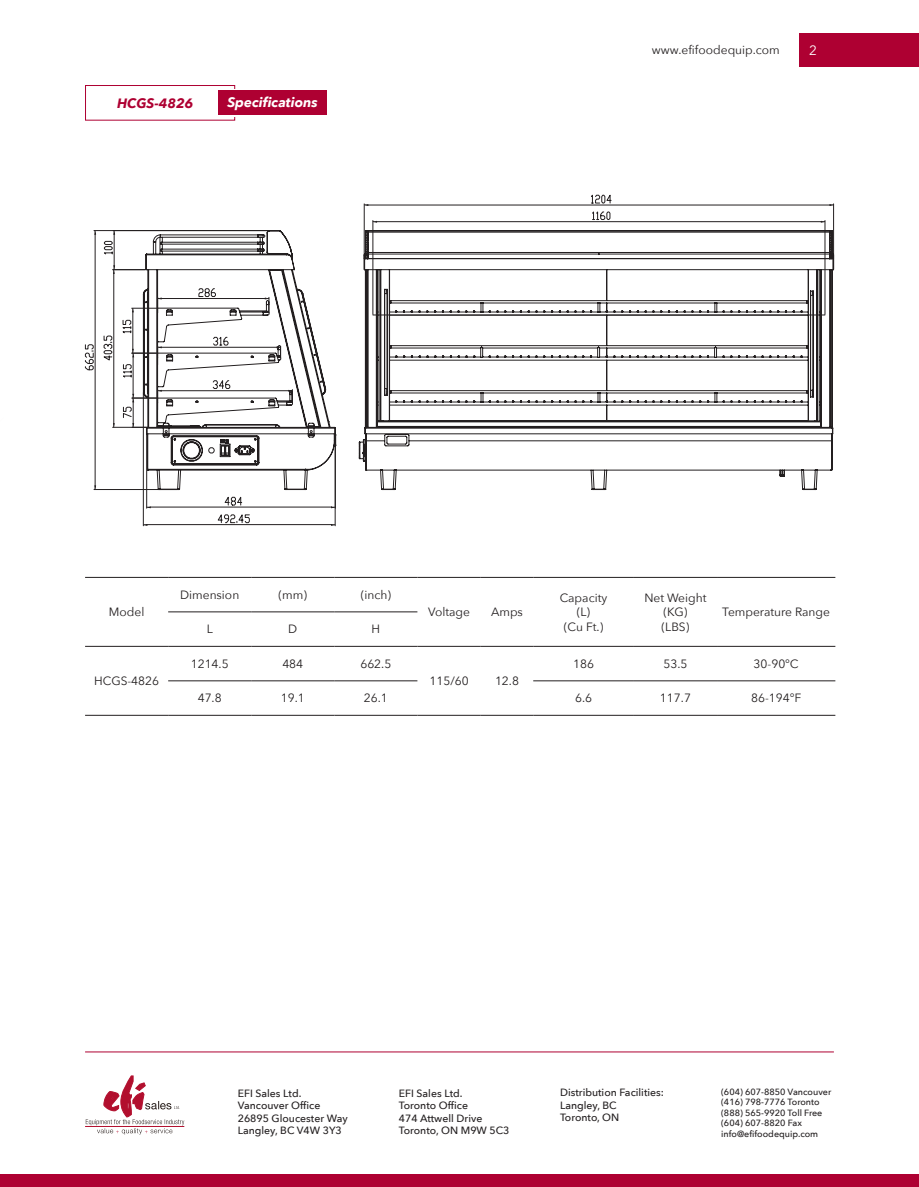
<style>
.page{position:relative;width:919px;height:1187px;background:#fff}
.page>*{position:absolute;margin:0;border:0;box-sizing:border-box;transform-origin:0 0}
.t1{font:italic 700 13.5px "Avenir Next";color:#fff}
.t2{font:italic 700 13.5px "Avenir Next";color:#ae0032}
.t3{font:13.5px "Avenir Next";color:#fff}
.t4{font:12px/14.4px "Avenir Next";color:#231f20;text-align:center}
.t5{font:500 10.5px "Avenir Next";color:#231f20}
.t6{font:500 9px "Avenir Next";color:#231f20}
</style>
<div class="page">
<hr style="left:85px;top:1051px;width:748px;height:1px;background:#ae0032">
<div style="left:799px;top:33px;width:119px;height:34px;background:#ae0032"></div>
<hr style="left:85px;top:577px;width:83px;height:1px;background:#231f20">
<hr style="left:168px;top:577px;width:83px;height:1px;background:#231f20">
<hr style="left:251px;top:577px;width:83px;height:1px;background:#231f20">
<hr style="left:334px;top:577px;width:83px;height:1px;background:#231f20">
<hr style="left:417px;top:577px;width:63px;height:1px;background:#231f20">
<hr style="left:480px;top:577px;width:53px;height:1px;background:#231f20">
<hr style="left:533px;top:577px;width:101px;height:1px;background:#231f20">
<hr style="left:634px;top:577px;width:83px;height:1px;background:#231f20">
<hr style="left:717px;top:577px;width:118px;height:1px;background:#231f20">
<hr style="left:168px;top:611px;width:83px;height:1px;background:#231f20">
<hr style="left:251px;top:611px;width:83px;height:1px;background:#231f20">
<hr style="left:334px;top:611px;width:83px;height:1px;background:#231f20">
<hr style="left:85px;top:646px;width:83px;height:1px;background:#231f20">
<hr style="left:168px;top:646px;width:83px;height:1px;background:#231f20">
<hr style="left:251px;top:646px;width:83px;height:1px;background:#231f20">
<hr style="left:334px;top:646px;width:83px;height:1px;background:#231f20">
<hr style="left:417px;top:646px;width:63px;height:1px;background:#231f20">
<hr style="left:480px;top:646px;width:53px;height:1px;background:#231f20">
<hr style="left:533px;top:646px;width:101px;height:1px;background:#231f20">
<hr style="left:634px;top:646px;width:83px;height:1px;background:#231f20">
<hr style="left:717px;top:646px;width:118px;height:1px;background:#231f20">
<hr style="left:168px;top:680px;width:83px;height:1px;background:#231f20">
<hr style="left:251px;top:680px;width:83px;height:1px;background:#231f20">
<hr style="left:334px;top:680px;width:83px;height:1px;background:#231f20">
<hr style="left:533px;top:680px;width:101px;height:1px;background:#231f20">
<hr style="left:634px;top:680px;width:83px;height:1px;background:#231f20">
<hr style="left:717px;top:680px;width:118px;height:1px;background:#231f20">
<hr style="left:85px;top:715px;width:83px;height:1px;background:#231f20">
<hr style="left:168px;top:715px;width:83px;height:1px;background:#231f20">
<hr style="left:251px;top:715px;width:83px;height:1px;background:#231f20">
<hr style="left:334px;top:715px;width:83px;height:1px;background:#231f20">
<hr style="left:417px;top:715px;width:63px;height:1px;background:#231f20">
<hr style="left:480px;top:715px;width:53px;height:1px;background:#231f20">
<hr style="left:533px;top:715px;width:101px;height:1px;background:#231f20">
<hr style="left:634px;top:715px;width:83px;height:1px;background:#231f20">
<hr style="left:717px;top:715px;width:118px;height:1px;background:#231f20">
<div style="left:85px;top:85px;width:150px;height:36px;border:1px solid #ae0032"></div>
<div style="left:87px;top:89px;width:162px;height:27px;background:#fff"></div>
<div style="left:218px;top:91px;width:109px;height:24px;background:#ae0032"></div>
<svg style="left:93px;top:230px;width:124px;height:114px"></svg>
<svg style="left:85px;top:344px;width:246px;height:182px"></svg>
<svg style="left:142px;top:523px;width:6px;height:3px"></svg>
<svg style="left:331px;top:523px;width:5px;height:3px"></svg>
<svg style="left:217px;top:204px;width:617px;height:319px"></svg>
<svg style="left:363px;top:203px;width:5px;height:3px"></svg>
<svg style="left:372px;top:194px;width:453px;height:121px"></svg>
<svg style="left:372px;top:220px;width:5px;height:3px"></svg>
<svg style="left:820px;top:220px;width:5px;height:3px"></svg>
<svg style="left:591px;top:210px;width:19px;height:10px"></svg>
<div style="left:0;top:1174px;width:918px;height:12px;background:#ae0032"></div>
<hr style="left:85px;top:1126px;width:99px;height:1px;background:#b20f2e">
<svg style="left:86px;top:1075px;width:98px;height:59px"></svg>
<p class="t2" style="left:117px;top:91px;width:78px">HCGS-4826</p>
<p class="t1" style="left:227px;top:91px;width:92px">Specifications</p>
<p class="t4" style="left:652px;top:42px;width:129px">www.efifoodequip.com</p>
<p class="t3" style="left:809px;top:38px;width:9px">2</p>
<p class="t4" style="left:109px;top:604px;width:37px">Model</p>
<p class="t4" style="left:94px;top:673px;width:67px">HCGS-4826</p>
<p class="t4" style="left:180px;top:587px;width:61px">Dimension</p>
<p class="t4" style="left:278px;top:587px;width:30px">(mm)</p>
<p class="t4" style="left:361px;top:587px;width:32px">(inch)</p>
<p class="t4" style="left:207px;top:621px;width:8px">L</p>
<p class="t4" style="left:288px;top:621px;width:11px">D</p>
<p class="t4" style="left:371px;top:621px;width:10px">H</p>
<p class="t4" style="left:191px;top:656px;width:39px">1214.5</p>
<p class="t4" style="left:282px;top:656px;width:22px">484</p>
<p class="t4" style="left:360px;top:656px;width:32px">662.5</p>
<p class="t4" style="left:428px;top:604px;width:43px">Voltage</p>
<p class="t4" style="left:491px;top:604px;width:33px">Amps</p>
<p class="t4" style="left:429px;top:673px;width:41px">115/60</p>
<p class="t4" style="left:495px;top:673px;width:25px">12.8</p>
<p class="t4" style="left:559px;top:589px;width:49px">Capacity (L)</p>
<p class="t4" style="left:563px;top:618px;width:41px">(Cu Ft.)</p>
<p class="t4" style="left:644px;top:589px;width:64px">Net Weight (KG)</p>
<p class="t4" style="left:661px;top:618px;width:29px">(LBS)</p>
<p class="t4" style="left:722px;top:604px;width:109px">Temperature Range</p>
<p class="t4" style="left:573px;top:656px;width:22px">186</p>
<p class="t4" style="left:663px;top:656px;width:25px">53.5</p>
<p class="t4" style="left:753px;top:656px;width:47px">30-90℃</p>
<p class="t4" style="left:198px;top:690px;width:25px">47.8</p>
<p class="t4" style="left:281px;top:690px;width:25px">19.1</p>
<p class="t4" style="left:364px;top:690px;width:25px">26.1</p>
<p class="t4" style="left:575px;top:690px;width:19px">6.6</p>
<p class="t4" style="left:660px;top:690px;width:32px">117.7</p>
<p class="t4" style="left:751px;top:690px;width:52px">86-194℉</p>
<p class="t5" style="left:238px;top:1083px;width:65px">EFI Sales Ltd.</p>
<p class="t5" style="left:238px;top:1096px;width:84px">Vancouver Office</p>
<p class="t5" style="left:238px;top:1108px;width:111px">26895 Gloucester Way</p>
<p class="t5" style="left:238px;top:1121px;width:106px">Langley, BC V4W 3Y3</p>
<p class="t5" style="left:399px;top:1083px;width:65px">EFI Sales Ltd.</p>
<p class="t5" style="left:399px;top:1096px;width:71px">Toronto Office</p>
<p class="t5" style="left:399px;top:1108px;width:85px">474 Attwell Drive</p>
<p class="t5" style="left:399px;top:1121px;width:112px">Toronto, ON M9W 5C3</p>
<p class="t5" style="left:560px;top:1083px;width:105px">Distribution Facilities:</p>
<p class="t5" style="left:560px;top:1096px;width:58px">Langley, BC</p>
<p class="t5" style="left:560px;top:1108px;width:61px">Toronto, ON</p>
<p class="t6" style="left:721px;top:1083px;width:112px">(604) 607-8850 Vancouver</p>
<p class="t6" style="left:721px;top:1094px;width:100px">(416) 798-7776 Toronto</p>
<p class="t6" style="left:721px;top:1104px;width:103px">(888) 565-9920 Toll Free</p>
<p class="t6" style="left:721px;top:1115px;width:82px">(604) 607-8820 Fax</p>
<p class="t6" style="left:721px;top:1125px;width:99px">info@efifoodequip.com</p>
</div>
